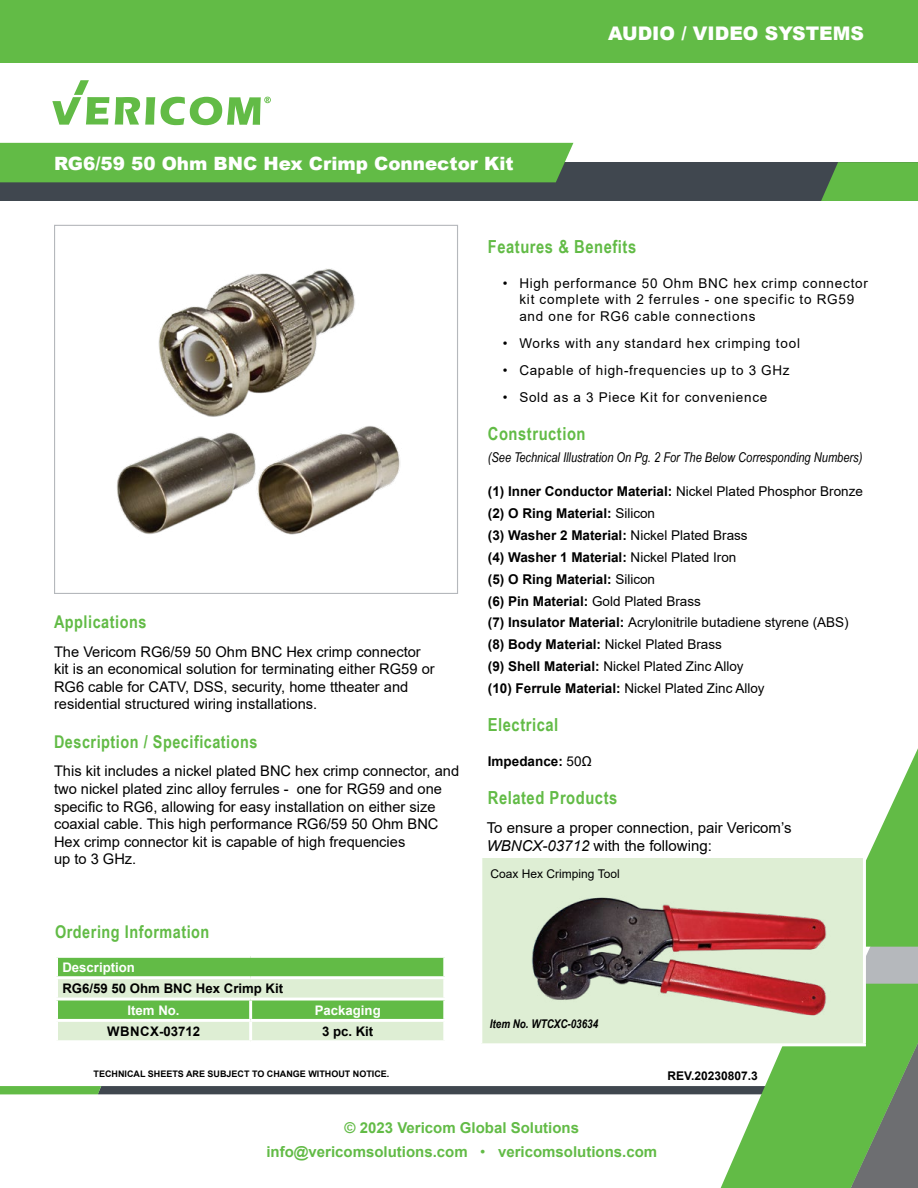
<style>
.page{position:relative;width:918px;height:1188px;background:#fff}
.page>*{position:absolute;margin:0;border:0;box-sizing:border-box;transform-origin:0 0}
.t1{font:900 18.75px "Arial";color:#fff}
.t2{font:900 18.3px "Arial";color:#fff}
.t3{font:700 18px "Arial Narrow";letter-spacing:.03em;color:#62bb46}
.t4{font:700 17.55px "Arial Narrow";letter-spacing:.03em;color:#62bb46}
.t5{font:700 15px/24.8px "Arial";color:#62bb46;text-align:center}
.t6{font:15px/18px "Arial";color:#000}
.t7{font:14.7px/17.5px "Arial";color:#000}
.t8{font:700 13.5px/21.9px "Arial";color:#000}
.t9{font:13.5px/16.2px "Arial";letter-spacing:.05em;color:#000}
.t10{font:italic 13.5px "Arial Narrow";color:#000}
.t11{font:700 13.2px "Arial";color:#000}
.t12{font:700 13.2px "Arial";color:#fff}
.t13{font:700 13.2px "Arial";letter-spacing:.02em;color:#000}
.t14{font:12px "Arial";color:#000}
.t15{font:italic 700 12px "Arial Narrow";color:#000}
.t16{font:700 12px "Arial";color:#000}
.t17{font:700 9px "Arial";color:#000}
.s1{font-weight:400}
.s2{font-style:italic}
</style>
<div class="page">
<div style="left:0;top:162px;width:918px;height:39px;background:#40474f"></div>
<div style="left:0;top:0;width:918px;height:63px;background:#62bb46"></div>
<svg style="left:101px;top:1086px;width:614px;height:8px;background:#414850"></svg>
<svg style="left:0;top:1086px;width:101px;height:8px"></svg>
<div style="left:866px;top:947px;width:52px;height:37px;background:#b5b8bc"></div>
<svg style="left:715px;top:984px;width:203px;height:204px;background:#7ab868"></svg>
<svg style="left:821px;top:162px;width:97px;height:39px;background:#5eb046"></svg>
<div style="left:0;top:143px;width:573px;height:39px;background:#62bb46"></div>
<svg style="left:115px;top:97px;width:40px;height:28px"></svg>
<svg style="left:52px;top:80px;width:57px;height:45px"></svg>
<svg style="left:161px;top:97px;width:110px;height:28px"></svg>
<svg style="left:866px;top:748px;width:52px;height:199px"></svg>
<img style="left:117px;top:268px;width:283px;height:267px">
<div style="left:54px;top:225px;width:404px;height:369px;border:1px solid #b5b8bc"></div>
<svg style="left:58px;top:958px;width:385px;height:82px;background:#a1d58e"></svg>
<hr style="left:55px;top:976px;width:196px;height:3px;background:#fff">
<hr style="left:251px;top:976px;width:195px;height:3px;background:#fff">
<hr style="left:55px;top:998px;width:196px;height:3px;background:#fff">
<hr style="left:251px;top:998px;width:195px;height:3px;background:#fff">
<hr style="left:249px;top:1001px;width:3px;height:18px;background:#fff">
<hr style="left:55px;top:1019px;width:196px;height:3px;background:#fff">
<hr style="left:251px;top:1019px;width:195px;height:3px;background:#fff">
<hr style="left:249px;top:1022px;width:3px;height:18px;background:#fff">
<div style="left:481px;top:857px;width:383px;height:188px;background:#deeed4"></div>
<hr style="left:479px;top:855px;width:387px;height:3px;background:#fff">
<hr style="left:479px;top:858px;width:3px;height:185px;background:#fff">
<hr style="left:863px;top:858px;width:3px;height:185px;background:#fff">
<hr style="left:479px;top:1043px;width:387px;height:3px;background:#fff">
<img style="left:532px;top:897px;width:295px;height:119px">
<p class="t2" style="left:54px;top:150px;width:461px">RG6/59 50 Ohm BNC Hex Crimp Connector Kit</p>
<p class="t1" style="left:608px;top:19px;width:257px">AUDIO / VIDEO SYSTEMS</p>
<p class="t4" style="left:54px;top:609px;width:94px">Applications</p>
<p class="t7" style="left:54px;top:643px;width:382px">The Vericom RG6/59 50 Ohm BNC Hex crimp connector kit is an economical solution for terminating either RG59 or RG6 cable for CATV, DSS, security, home ttheater and residential structured wiring installations.</p>
<p class="t4" style="left:54px;top:729px;width:205px">Description / Specifications</p>
<p class="t7" style="left:54px;top:762px;width:407px">This kit includes a nickel plated BNC hex crimp connector, and two nickel plated zinc alloy ferrules - one for RG59 and one specific to RG6, allowing for easy installation on either size coaxial cable. This high performance RG6/59 50 Ohm BNC Hex crimp connector kit is capable of high frequencies<br>up to 3 GHz.</p>
<p class="t4" style="left:55px;top:919px;width:156px">Ordering Information</p>
<p class="t12" style="left:62px;top:958px;width:74px">Description</p>
<p class="t11" style="left:62px;top:979px;width:222px">RG6/59 50 Ohm BNC Hex Crimp Kit</p>
<p class="t12" style="left:128px;top:1001px;width:54px">Item No.</p>
<p class="t12" style="left:315px;top:1001px;width:68px">Packaging</p>
<p class="t13" style="left:107px;top:1022px;width:95px">WBNCX-03712</p>
<p class="t11" style="left:322px;top:1022px;width:53px">3 pc. Kit</p>
<p class="t17" style="left:94px;top:1068px;width:297px">TECHNICAL SHEETS ARE SUBJECT TO CHANGE WITHOUT NOTICE.</p>
<p class="t3" style="left:488px;top:233px;width:150px">Features &amp; Benefits</p>
<p class="t9" style="left:519px;top:275px;width:350px;text-indent:-16px">• High performance 50 Ohm BNC hex crimp connector kit complete with 2 ferrules - one specific to RG59 and one for RG6 cable connections</p>
<p class="t9" style="left:503px;top:335px;width:299px">• Works with any standard hex crimping tool</p>
<p class="t9" style="left:503px;top:362px;width:288px">• Capable of high-frequencies up to 3 GHz</p>
<p class="t9" style="left:503px;top:389px;width:266px">• Sold as a 3 Piece Kit for convenience</p>
<p class="t3" style="left:488px;top:420px;width:99px">Construction</p>
<p class="t10" style="left:488px;top:447px;width:376px">(See Technical Illustration On Pg. 2 For The Below Corresponding Numbers)</p>
<p class="t8" style="left:488px;top:481px;width:377px">(1) Inner Conductor Material: <span class="s1">Nickel Plated Phosphor Bronze </span>(2) O Ring Material: <span class="s1">Silicon<br></span>(3) Washer 2 Material: <span class="s1">Nickel Plated Brass<br></span>(4) Washer 1 Material: <span class="s1">Nickel Plated Iron<br></span>(5) O Ring Material: <span class="s1">Silicon<br></span>(6) Pin Material: <span class="s1">Gold Plated Brass<br></span>(7) Insulator Material: <span class="s1">Acrylonitrile butadiene styrene (ABS) </span>(8) Body Material: <span class="s1">Nickel Plated Brass<br></span>(9) Shell Material: <span class="s1">Nickel Plated Zinc Alloy<br></span>(10) Ferrule Material: <span class="s1">Nickel Plated Zinc Alloy</span></p>
<p class="t3" style="left:488px;top:711px;width:72px">Electrical</p>
<p class="t8" style="left:488px;top:750px;width:106px">Impedance: <span class="s1">50Ω</span></p>
<p class="t3" style="left:488px;top:784px;width:131px">Related Products</p>
<p class="t6" style="left:487px;top:818px;width:306px">To ensure a proper connection, pair Vericom’s<br><span class="s2">WBNCX-03712</span> with the following:</p>
<p class="t14" style="left:491px;top:866px;width:131px">Coax Hex Crimping Tool</p>
<p class="t15" style="left:490px;top:1015px;width:110px">Item No. WTCXC-03634</p>
<p class="t16" style="left:667px;top:1067px;width:92px">REV.20230807.3</p>
<p class="t5" style="left:266px;top:1115px;width:392px">© 2023 Vericom Global Solutions info@vericomsolutions.com <span class="s1">•</span> vericomsolutions.com</p>
</div>
